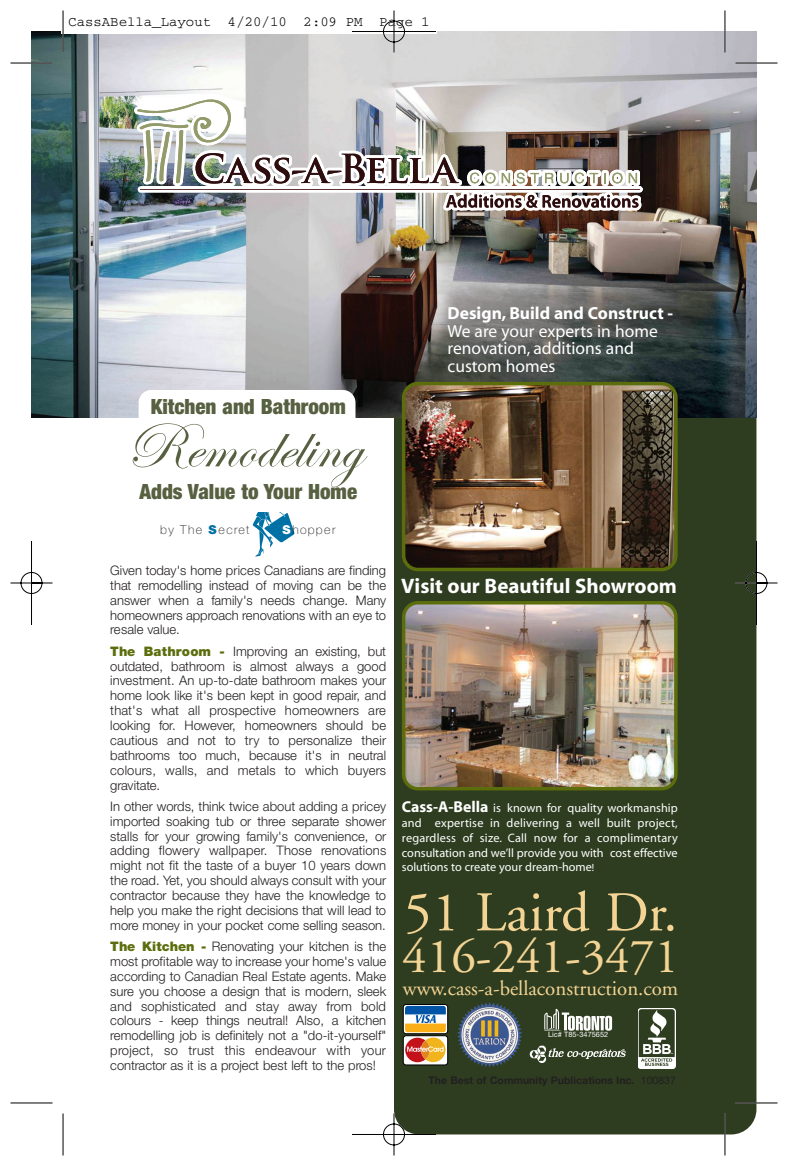
<style>
.page{position:relative;width:788px;height:1166px;background:#fff}
.page>*{position:absolute;margin:0;border:0;box-sizing:border-box;transform-origin:0 0}
.t1{font:64.75px "Edwardian Script ITC";color:#576040}
.t2{font:56px "Adobe Garamond";color:#f3d494}
.t3{font:49px "Adobe Garamond";color:#f3d494}
.t4{font:900 condensed 21px "Helvetica Neue";color:#576040}
.t5{font:21px "Adobe Garamond";color:#f3d494}
.t6{font:700 21px "Myriad";color:#fff}
.t7{font:17.5px/17.5px "Myriad";color:#fff}
.t8{font:700 17.5px "Myriad";color:#fff}
.t9{font:14px "Courier";color:#000}
.t10{font:300 13.12px/14.9px "Helvetica Neue";color:#231f20;text-align:justify}
.t11{font:12.25px/14.9px "Myriad";color:#fff;text-align:justify}
.t12{font:100 12.25px "Helvetica Neue";letter-spacing:.11em;color:#231f20}
.t13{font:700 10.5px "Helvetica Neue";color:#231f20}
.t14{font:7.35px "Helvetica Neue";color:#fff}
.s1{font-weight:900;color:#0071a5}
.s2{font-weight:900;color:#fff}
.s3{font-weight:900;color:#5b6d0c}
.s4{font-weight:700;font-size:15.75px}
.s5{font-size:10.5px}
.s6{font-weight:400}
</style>
<div class="page">
<img style="left:10px;top:10px;width:767px;height:1145px">
<p class="t9" style="left:68px;top:17px;width:363px">CassABella_Layout 4/20/10 2:09 PM Page 1</p>
<h3 class="t4" style="left:151px;top:399px;width:196px">Kitchen and Bathroom</h3>
<h1 class="t1" style="left:125px;top:406px;width:238px">Remodeling</h1>
<h3 class="t4" style="left:139px;top:484px;width:219px">Adds Value to Your Home</h3>
<h3 class="t8" style="left:447px;top:307px;width:227px">Design, Build and Construct -</h3>
<h3 class="t7" style="left:447px;top:323px;width:212px">We are your experts in home renovation, additions and custom homes</h3>
<p class="t12" style="left:160px;top:525px;width:90px">by The <span class="s1">S</span>ecret</p>
<p class="t12" style="left:282px;top:525px;width:54px"><span class="s2">S</span>hopper</p>
<p class="t10" style="left:110px;top:564px;width:277px">Given today's home prices Canadians are finding that remodelling instead of moving can be the answer when a family's needs change. Many homeowners approach renovations with an eye to resale value.</p>
<p class="t10" style="left:110px;top:645px;width:277px"><span class="s3">The Bathroom -</span> Improving an existing, but outdated, bathroom is almost always a good investment. An up-to-date bathroom makes your home look like it's been kept in good repair, and that's what all prospective homeowners are looking for. However, homeowners should be cautious and not to try to personalize their bathrooms too much, because it's in neutral colours, walls, and metals to which buyers gravitate.</p>
<p class="t10" style="left:110px;top:800px;width:277px">In other words, think twice about adding a pricey imported soaking tub or three separate shower stalls for your growing family's convenience, or adding flowery wallpaper. Those renovations might not fit the taste of a buyer 10 years down the road. Yet, you should always consult with your contractor because they have the knowledge to help you make the right decisions that will lead to more money in your pocket come selling season.</p>
<p class="t10" style="left:110px;top:940px;width:277px"><span class="s3">The Kitchen -</span> Renovating your kitchen is the most profitable way to increase your home's value according to Canadian Real Estate agents. Make sure you choose a design that is modern, sleek and sophisticated and stay away from bold colours - keep things neutral! Also, a kitchen remodelling job is definitely not a "do-it-yourself" project, so trust this endeavour with your contractor as it is a project best left to the pros!</p>
<h3 class="t6" style="left:401px;top:578px;width:277px">Visit our Beautiful Showroom</h3>
<p class="t11" style="left:402px;top:801px;width:277px"><span class="s4">Cass-A-Bella</span> is known for quality workmanship and expertise in delivering a well built project, regardless of size. Call now for a complimentary consultation and we’ll provide you with cost effective solutions to create your dream-home<span class="s5">!</span></p>
<h2 class="t2" style="left:404px;top:890px;width:275px">51 Laird Dr.</h2>
<h3 class="t3" style="left:402px;top:937px;width:278px">416-241-3471</h3>
<h3 class="t5" style="left:403px;top:980px;width:277px">www.cass-a-bellaconstruction.com</h3>
<p class="t14" style="left:548px;top:1031px;width:62px">Lic# T85-3475652</p>
<p class="t13" style="left:428px;top:1076px;width:249px">The Best of Community Publications Inc. <span class="s6">100837</span></p>
</div>
